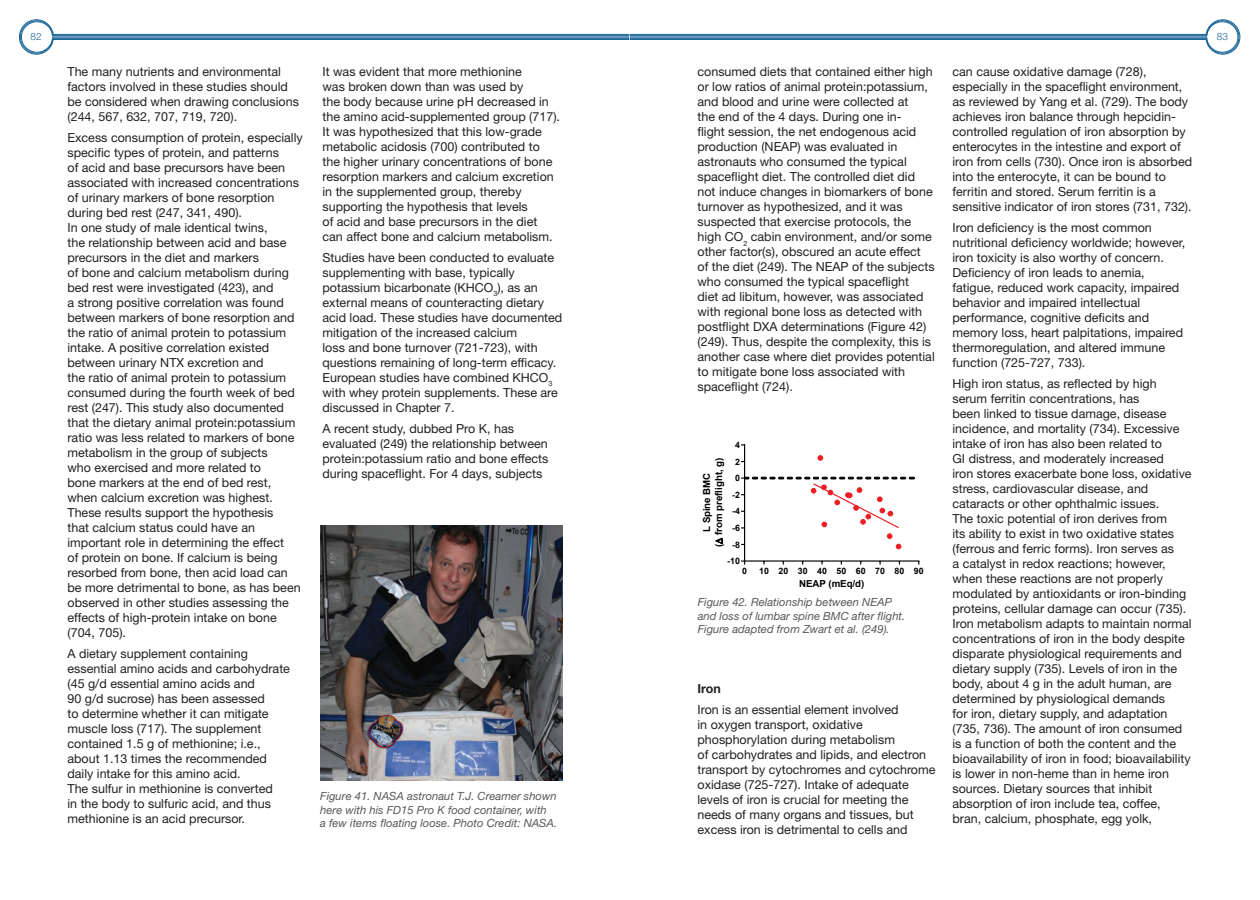
<style>
.page{position:relative;width:1260px;height:900px;background:#fff}
.page>*{position:absolute;margin:0;border:0;box-sizing:border-box;transform-origin:0 0}
.t1{font:12.5px/15px "Helvetica Neue LT Std";color:#231f20}
.t2{font:700 12.5px "Helvetica Neue LT Std";color:#231f20}
.t3{font:italic 11.25px/13.5px "Helvetica Neue LT Std";color:#57585a}
.t4{font:300 10px "Helvetica Neue LT Std";color:#1a6697}
.t5{font:700 9.62px/12.2px "Arial";letter-spacing:-.005em;color:#000;text-align:center}
.t6{font:700 8.75px "Arial";letter-spacing:.015em;color:#000}
</style>
<div class="page">
<svg style="left:19px;top:19px;width:1221px;height:36px"></svg>
<div style="left:20px;top:21px;width:33px;height:32px;border:1px solid #1a6697;border-radius:16px"></div>
<div style="left:21px;top:22px;width:32px;height:30px;border:1px solid #1a6697;border-radius:15px"></div>
<img style="left:320px;top:526px;width:242px;height:254px">
<hr style="left:744px;top:560px;width:175px;height:2px;background:#000">
<hr style="left:744px;top:444px;width:1px;height:118px;background:#000">
<svg style="left:818px;top:456px;width:5px;height:4px"></svg>
<svg style="left:741px;top:477px;width:174px;height:72px"></svg>
<p class="t4" style="left:31px;top:31px;width:13px">82</p>
<p class="t4" style="left:1217px;top:31px;width:13px">83</p>
<p class="t1" style="left:68px;top:64px;width:233px">The many nutrients and environmental factors involved in these studies should be considered when drawing conclusions (244, 567, 632, 707, 719, 720).</p>
<p class="t1" style="left:68px;top:130px;width:237px">Excess consumption of protein, especially specific types of protein, and patterns<br>of acid and base precursors have been associated with increased concentrations of urinary markers of bone resorption during bed rest (247, 341, 490).<br>In one study of male identical twins,<br>the relationship between acid and base precursors in the diet and markers<br>of bone and calcium metabolism during bed rest were investigated (423), and<br>a strong positive correlation was found between markers of bone resorption and the ratio of animal protein to potassium intake. A positive correlation existed between urinary NTX excretion and<br>the ratio of animal protein to potassium consumed during the fourth week of bed rest (247). This study also documented that the dietary animal protein:potassium ratio was less related to markers of bone metabolism in the group of subjects<br>who exercised and more related to<br>bone markers at the end of bed rest, when calcium excretion was highest.<br>These results support the hypothesis<br>that calcium status could have an important role in determining the effect<br>of protein on bone. If calcium is being resorbed from bone, then acid load can be more detrimental to bone, as has been observed in other studies assessing the effects of high-protein intake on bone (704, 705).</p>
<p class="t1" style="left:68px;top:646px;width:224px">A dietary supplement containing essential amino acids and carbohydrate (45 g/d essential amino acids and<br>90 g/d sucrose) has been assessed<br>to determine whether it can mitigate muscle loss (717). The supplement contained 1.5 g of methionine; i.e., about 1.13 times the recommended daily intake for this amino acid.<br>The sulfur in methionine is converted<br>in the body to sulfuric acid, and thus methionine is an acid precursor.</p>
<p class="t1" style="left:952px;top:64px;width:241px">can cause oxidative damage (728), especially in the spaceflight environment, as reviewed by Yang et al. (729). The body achieves iron balance through hepcidin&shy;controlled regulation of iron absorption by enterocytes in the intestine and export of iron from cells (730). Once iron is absorbed into the enterocyte, it can be bound to ferritin and stored. Serum ferritin is a sensitive indicator of iron stores (731, 732).</p>
<p class="t1" style="left:952px;top:220px;width:234px">Iron deficiency is the most common nutritional deficiency worldwide; however, iron toxicity is also worthy of concern.<br>Deficiency of iron leads to anemia, fatigue, reduced work capacity, impaired behavior and impaired intellectual performance, cognitive deficits and memory loss, heart palpitations, impaired thermoregulation, and altered immune function (725-727, 733).</p>
<p class="t1" style="left:952px;top:376px;width:241px">High iron status, as reflected by high serum ferritin concentrations, has<br>been linked to tissue damage, disease incidence, and mortality (734). Excessive intake of iron has also been related to<br>GI distress, and moderately increased<br>iron stores exacerbate bone loss, oxidative stress, cardiovascular disease, and cataracts or other ophthalmic issues.<br>The toxic potential of iron derives from<br>its ability to exist in two oxidative states (ferrous and ferric forms). Iron serves as<br>a catalyst in redox reactions; however, when these reactions are not properly modulated by antioxidants or iron-binding proteins, cellular damage can occur (735).<br>Iron metabolism adapts to maintain normal concentrations of iron in the body despite disparate physiological requirements and dietary supply (735). Levels of iron in the body, about 4 g in the adult human, are determined by physiological demands<br>for iron, dietary supply, and adaptation (735, 736). The amount of iron consumed is a function of both the content and the bioavailability of iron in food; bioavailability is lower in non-heme than in heme iron sources. Dietary sources that inhibit absorption of iron include tea, coffee, bran, calcium, phosphate, egg yolk,</p>
<p class="t1" style="left:697px;top:64px;width:239px">consumed diets that contained either high or low ratios of animal protein:potassium, and blood and urine were collected at<br>the end of the 4 days. During one in-<br>flight session, the net endogenous acid production (NEAP) was evaluated in astronauts who consumed the typical spaceflight diet. The controlled diet did not induce changes in biomarkers of bone turnover as hypothesized, and it was suspected that exercise protocols, the high CO<sub>2</sub> cabin environment, and/or some other factor(s), obscured an acute effect of the diet (249). The NEAP of the subjects who consumed the typical spaceflight<br>diet ad libitum, however, was associated with regional bone loss as detected with postflight DXA determinations (Figure 42) (249). Thus, despite the complexity, this is another case where diet provides potential to mitigate bone loss associated with spaceflight (724).</p>
<p class="t1" style="left:322px;top:64px;width:239px">It was evident that more methionine<br>was broken down than was used by<br>the body because urine pH decreased in the amino acid-supplemented group (717).<br>It was hypothesized that this low-grade metabolic acidosis (700) contributed to the higher urinary concentrations of bone resorption markers and calcium excretion in the supplemented group, thereby supporting the hypothesis that levels<br>of acid and base precursors in the diet can affect bone and calcium metabolism.</p>
<p class="t1" style="left:322px;top:250px;width:241px">Studies have been conducted to evaluate supplementing with base, typically potassium bicarbonate (KHCO<sub>3</sub>), as an external means of counteracting dietary acid load. These studies have documented mitigation of the increased calcium<br>loss and bone turnover (721-723), with questions remaining of long-term efficacy.<br>European studies have combined KHCO<sub>3 </sub>with whey protein supplements. These are discussed in Chapter 7.</p>
<p class="t1" style="left:322px;top:421px;width:227px">A recent study, dubbed Pro K, has evaluated (249) the relationship between protein:potassium ratio and bone effects during spaceflight. For 4 days, subjects</p>
<p class="t6" style="left:735px;top:439px;width:6px">4</p>
<p class="t6" style="left:735px;top:456px;width:6px">2</p>
<p class="t5" style="left:701px;top:547px;width:91px;rotate:-90deg">L Spine BMC<br>( from preflight, g)</p>
<p class="t6" style="left:735px;top:472px;width:6px">0</p>
<p class="t6" style="left:732px;top:489px;width:9px">-2</p>
<p class="t6" style="left:732px;top:505px;width:9px">-4</p>
<p class="t6" style="left:732px;top:522px;width:9px">-6</p>
<p class="t6" style="left:732px;top:538px;width:9px">-8</p>
<p class="t6" style="left:727px;top:555px;width:14px">-10</p>
<p class="t6" style="left:742px;top:565px;width:6px">0</p>
<p class="t6" style="left:759px;top:565px;width:166px">10 20 30 40 50 60 70 80 90</p>
<p class="t5" style="left:799px;top:578px;width:67px">NEAP (mEq/d)</p>
<p class="t3" style="left:698px;top:595px;width:209px">Figure 42. Relationship between NEAP and loss of lumbar spine BMC after flight.<br>Figure adapted from Zwart et al. (249).</p>
<p class="t2" style="left:698px;top:681px;width:25px">Iron</p>
<p class="t1" style="left:698px;top:702px;width:240px">Iron is an essential element involved<br>in oxygen transport, oxidative phosphorylation during metabolism<br>of carbohydrates and lipids, and electron transport by cytochromes and cytochrome oxidase (725-727). Intake of adequate levels of iron is crucial for meeting the needs of many organs and tissues, but excess iron is detrimental to cells and</p>
<p class="t3" style="left:320px;top:789px;width:238px">Figure 41. NASA astronaut T.J. Creamer shown here with his FD15 Pro K food container, with<br>a few items floating loose. Photo Credit: NASA.</p>
</div>
